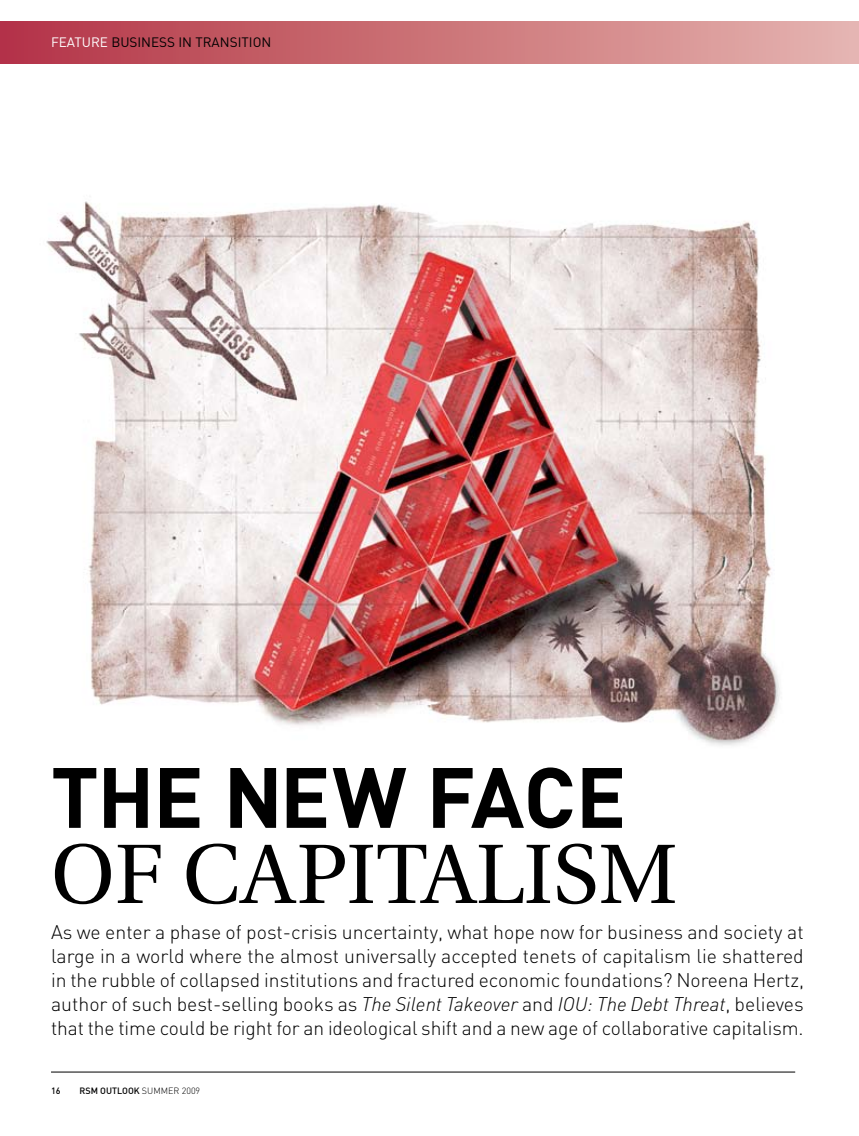
<style>
.page{position:relative;width:859px;height:1136px;background:#fff}
.page>*{position:absolute;margin:0;border:0;box-sizing:border-box;transform-origin:0 0}
.t1{font:84px "Utopia";color:#000}
.t2{font:700 84px "DIN";letter-spacing:-.02em;color:#000}
.t3{font:300 19.5px/24px "DIN";letter-spacing:-.005em;color:#000;text-align:justify}
.t4{font:13.5px "DIN";color:#000}
.t5{font:500 9px "DIN";color:#000}
.s1{color:#fff}
.s2{font-style:italic}
.s3{font-weight:300}
</style>
<div class="page">
<hr style="left:51px;top:1071px;width:744px;height:1px;background:#000">
<img style="left:46px;top:201px;width:734px;height:545px">
<div style="left:0;top:21px;width:859px;height:43px;background:linear-gradient(to right,#b33344,#e5b4af)"></div>
<p class="t4" style="left:51px;top:34px;width:222px"><span class="s1">FEATURE</span> BUSINESS IN TRANSITION</p>
<h1 class="t2" style="left:51px;top:742px;width:577px">THE NEW FACE</h1>
<h1 class="t1" style="left:51px;top:828px;width:628px">OF CAPITALISM</h1>
<p class="t3" style="left:51px;top:919px;width:754px">As we enter a phase of post-crisis uncertainty, what hope now for business and society at large in a world where the almost universally accepted tenets of capitalism lie shattered in the rubble of collapsed institutions and fractured economic foundations? Noreena Hertz, author of such best-selling books as <span class="s2">The Silent Takeover</span> and <span class="s2">IOU: The Debt Threat</span>, believes that the time could be right for an ideological shift and a new age of collaborative capitalism.</p>
<p class="t5" style="left:51px;top:1084px;width:11px">16</p>
<p class="t5" style="left:80px;top:1084px;width:122px">RSM OUTLOOK <span class="s3">SUMMER 2009</span></p>
</div>
